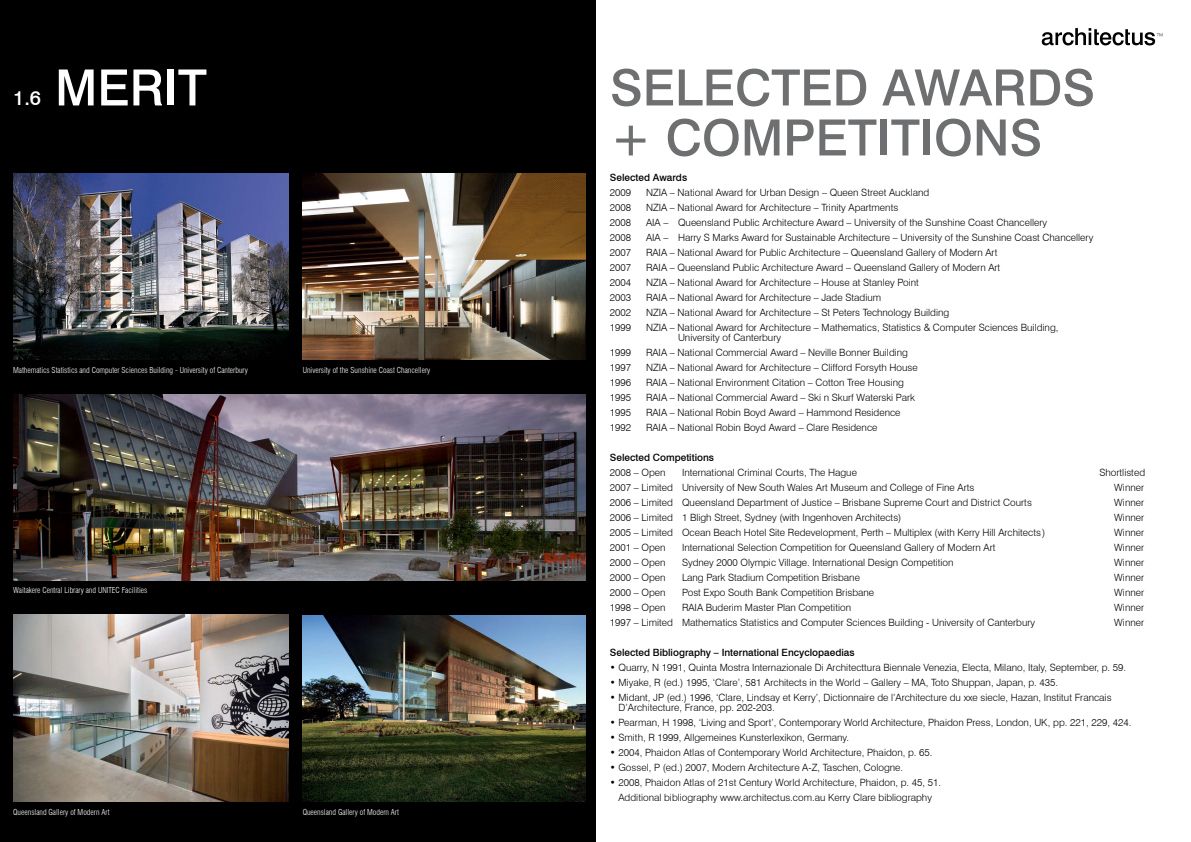
<style>
.page{position:relative;width:1191px;height:842px;background:#fff}
.page>*{position:absolute;margin:0;border:0;box-sizing:border-box;transform-origin:0 0}
.t1{font:500 50px/50px "Swiss 721 BT";color:#6d6f71}
.t2{font:500 50px "Swiss 721 BT";color:#fff}
.t3{font:500 20px "Swiss 721 BT";color:#fff}
.t4{font:300 10px/10px "Swiss 721 BT";color:#000}
.t5{font:500 10px "Swiss 721 BT";color:#000}
.t6{font:300 condensed 8px "Swiss 721 BT";color:#fff}
</style>
<div class="page">
<div style="left:0;top:0;width:595px;height:842px;background:#000"></div>
<svg style="left:1041px;top:28px;width:121px;height:17px"></svg>
<img style="left:13px;top:615px;width:275px;height:186px">
<img style="left:13px;top:173px;width:275px;height:186px">
<img style="left:303px;top:173px;width:282px;height:186px">
<img style="left:13px;top:395px;width:572px;height:186px">
<img style="left:303px;top:616px;width:282px;height:186px">
<h1 class="t2" style="left:55px;top:57px;width:153px">MERIT</h1>
<h1 class="t1" style="left:610px;top:62px;width:486px">SELECTED AWARDS + COMPETITIONS</h1>
<p class="t5" style="left:610px;top:171px;width:79px">Selected Awards</p>
<p class="t4" style="left:610px;top:187px;width:23px">2009</p>
<p class="t4" style="left:646px;top:187px;width:285px">NZIA – National Award for Urban Design – Queen Street Auckland</p>
<p class="t4" style="left:610px;top:202px;width:23px">2008</p>
<p class="t4" style="left:646px;top:202px;width:254px">NZIA – National Award for Architecture – Trinity Apartments</p>
<p class="t4" style="left:610px;top:217px;width:23px">2008</p>
<p class="t4" style="left:646px;top:217px;width:403px">AIA – Queensland Public Architecture Award – University of the Sunshine Coast Chancellery</p>
<p class="t4" style="left:610px;top:232px;width:23px">2008</p>
<p class="t4" style="left:646px;top:232px;width:449px">AIA – Harry S Marks Award for Sustainable Architecture – University of the Sunshine Coast Chancellery</p>
<p class="t4" style="left:610px;top:247px;width:23px">2007</p>
<p class="t4" style="left:646px;top:247px;width:353px">RAIA – National Award for Public Architecture – Queensland Gallery of Modern Art</p>
<p class="t4" style="left:610px;top:262px;width:23px">2007</p>
<p class="t4" style="left:646px;top:262px;width:356px">RAIA – Queensland Public Architecture Award – Queensland Gallery of Modern Art</p>
<p class="t4" style="left:610px;top:277px;width:23px">2004</p>
<p class="t4" style="left:646px;top:277px;width:274px">NZIA – National Award for Architecture – House at Stanley Point</p>
<p class="t4" style="left:610px;top:292px;width:23px">2003</p>
<p class="t4" style="left:646px;top:292px;width:237px">RAIA – National Award for Architecture – Jade Stadium</p>
<p class="t4" style="left:610px;top:307px;width:23px">2002</p>
<p class="t4" style="left:646px;top:307px;width:305px">NZIA – National Award for Architecture – St Peters Technology Building</p>
<p class="t4" style="left:610px;top:322px;width:23px">1999</p>
<p class="t4" style="left:678px;top:322px;width:382px;text-indent:-32px">NZIA – National Award for Architecture – Mathematics, Statistics &amp; Computer Sciences Building,<br>University of Canterbury</p>
<p class="t4" style="left:610px;top:347px;width:23px">1999</p>
<p class="t4" style="left:646px;top:347px;width:263px">RAIA – National Commercial Award – Neville Bonner Building</p>
<p class="t4" style="left:610px;top:362px;width:23px">1997</p>
<p class="t4" style="left:646px;top:362px;width:273px">NZIA – National Award for Architecture – Clifford Forsyth House</p>
<p class="t4" style="left:610px;top:377px;width:23px">1996</p>
<p class="t4" style="left:646px;top:377px;width:259px">RAIA – National Environment Citation – Cotton Tree Housing</p>
<p class="t4" style="left:610px;top:392px;width:23px">1995</p>
<p class="t4" style="left:646px;top:392px;width:270px">RAIA – National Commercial Award – Ski n Skurf Waterski Park</p>
<p class="t4" style="left:610px;top:407px;width:23px">1995</p>
<p class="t4" style="left:646px;top:407px;width:256px">RAIA – National Robin Boyd Award – Hammond Residence</p>
<p class="t4" style="left:610px;top:422px;width:23px">1992</p>
<p class="t4" style="left:646px;top:422px;width:233px">RAIA – National Robin Boyd Award – Clare Residence</p>
<p class="t5" style="left:610px;top:451px;width:106px">Selected Competitions</p>
<p class="t4" style="left:610px;top:467px;width:57px">2008 – Open</p>
<p class="t4" style="left:682px;top:467px;width:176px">International Criminal Courts, The Hague</p>
<p class="t4" style="left:1099px;top:467px;width:47px">Shortlisted</p>
<p class="t4" style="left:610px;top:482px;width:366px">2007 – Limited University of New South Wales Art Museum and College of Fine Arts</p>
<p class="t4" style="left:1114px;top:482px;width:31px">Winner</p>
<p class="t4" style="left:610px;top:497px;width:423px">2006 – Limited Queensland Department of Justice – Brisbane Supreme Court and District Courts</p>
<p class="t4" style="left:1114px;top:497px;width:31px">Winner</p>
<p class="t4" style="left:610px;top:512px;width:293px">2006 – Limited 1 Bligh Street, Sydney (with Ingenhoven Architects)</p>
<p class="t4" style="left:1114px;top:512px;width:31px">Winner</p>
<p class="t4" style="left:610px;top:527px;width:437px">2005 – Limited Ocean Beach Hotel Site Redevelopment, Perth – Multiplex (with Kerry Hill Architects )</p>
<p class="t4" style="left:1114px;top:527px;width:31px">Winner</p>
<p class="t4" style="left:610px;top:542px;width:57px">2001 – Open</p>
<p class="t4" style="left:682px;top:542px;width:315px">International Selection Competition for Queensland Gallery of Modern Art</p>
<p class="t4" style="left:1114px;top:542px;width:31px">Winner</p>
<p class="t4" style="left:610px;top:557px;width:57px">2000 – Open</p>
<p class="t4" style="left:682px;top:557px;width:273px">Sydney 2000 Olympic Village. International Design Competition</p>
<p class="t4" style="left:1114px;top:557px;width:31px">Winner</p>
<p class="t4" style="left:610px;top:572px;width:57px">2000 – Open</p>
<p class="t4" style="left:682px;top:572px;width:179px">Lang Park Stadium Competition Brisbane</p>
<p class="t4" style="left:1114px;top:572px;width:31px">Winner</p>
<p class="t4" style="left:610px;top:587px;width:57px">2000 – Open</p>
<p class="t4" style="left:682px;top:587px;width:194px">Post Expo South Bank Competition Brisbane</p>
<p class="t4" style="left:1114px;top:587px;width:31px">Winner</p>
<p class="t4" style="left:610px;top:602px;width:57px">1998 – Open</p>
<p class="t4" style="left:682px;top:602px;width:171px">RAIA Buderim Master Plan Competition</p>
<p class="t4" style="left:1114px;top:602px;width:31px">Winner</p>
<p class="t4" style="left:610px;top:617px;width:427px">1997 – Limited Mathematics Statistics and Computer Sciences Building - University of Canterbury</p>
<p class="t4" style="left:1114px;top:617px;width:31px">Winner</p>
<p class="t5" style="left:610px;top:646px;width:246px">Selected Bibliography – International Encyclopaedias</p>
<p class="t4" style="left:610px;top:662px;width:518px">• Quarry, N 1991, Quinta Mostra Internazionale Di Architecttura Biennale Venezia, Electa, Milano, Italy, September, p. 59.</p>
<p class="t4" style="left:610px;top:677px;width:449px">• Miyake, R (ed.) 1995, ‘Clare’, 581 Architects in the World – Gallery – MA, Toto Shuppan, Japan, p. 435.</p>
<p class="t4" style="left:618px;top:692px;width:494px;text-indent:-8px">• Midant, JP (ed.) 1996, ‘Clare, Lindsay et Kerry’, Dictionnaire de l’Architecture du xxe siecle, Hazan, Institut Francais<br>D’Architecture, France, pp. 202-203.</p>
<p class="t4" style="left:610px;top:717px;width:523px">• Pearman, H 1998, ‘Living and Sport’, Contemporary World Architecture, Phaidon Press, London, UK, pp. 221, 229, 424.</p>
<p class="t4" style="left:610px;top:732px;width:240px">• Smith, R 1999, Allgemeines Kunsterlexikon, Germany.</p>
<p class="t4" style="left:610px;top:747px;width:324px">• 2004, Phaidon Atlas of Contemporary World Architecture, Phaidon, p. 65.</p>
<p class="t4" style="left:610px;top:762px;width:295px">• Gossel, P (ed.) 2007, Modern Architecture A-Z, Taschen, Cologne.</p>
<p class="t4" style="left:610px;top:775px;width:333px;line-height:15px;text-align:center">• 2008, Phaidon Atlas of 21st Century World Architecture, Phaidon, p. 45, 51.<br>Additional bibliography www.architectus.com.au Kerry Clare bibliography</p>
<h2 class="t3" style="left:13px;top:86px;width:29px">1.6</h2>
<p class="t6" style="left:13px;top:365px;width:236px">Mathematics Statistics and Computer Sciences Building - University of Canterbury</p>
<p class="t6" style="left:303px;top:365px;width:129px">University of the Sunshine Coast Chancellery</p>
<p class="t6" style="left:13px;top:586px;width:136px">Waitakere Central Library and UNITEC Facilities</p>
<p class="t6" style="left:13px;top:807px;width:98px">Queensland Gallery of Modern Art</p>
<p class="t6" style="left:303px;top:807px;width:98px">Queensland Gallery of Modern Art</p>
</div>
